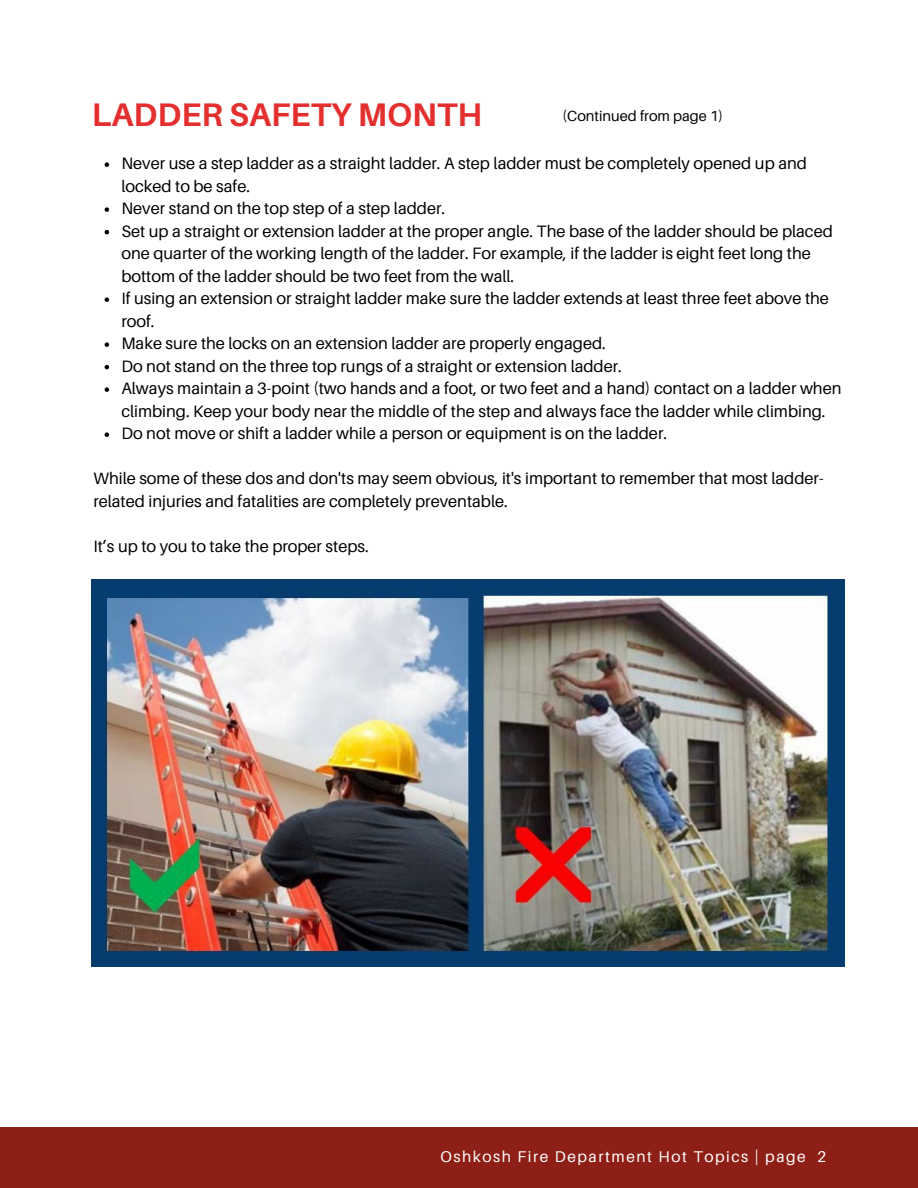
<style>
.page{position:relative;width:918px;height:1188px;background:#fff}
.page>*{position:absolute;margin:0;border:0;box-sizing:border-box;transform-origin:0 0}
.t1{font:700 32.7px "Aileron";color:#e42f2f}
.t2{font:16.5px/22.5px "Aileron";color:#000}
.t3{font:15.6px "Aileron";letter-spacing:.1em;color:#fff}
.t4{font:14.55px "Aileron";color:#000}
</style>
<div class="page">
<div style="left:0;top:1127px;width:918px;height:61px;background:#8d1f16"></div>
<img style="left:92px;top:579px;width:752px;height:387px">
<svg style="left:105px;top:162px;width:4px;height:5px"></svg>
<svg style="left:105px;top:207px;width:4px;height:5px"></svg>
<svg style="left:105px;top:230px;width:4px;height:4px"></svg>
<svg style="left:105px;top:297px;width:4px;height:5px"></svg>
<svg style="left:105px;top:342px;width:4px;height:5px"></svg>
<svg style="left:105px;top:365px;width:4px;height:4px"></svg>
<svg style="left:105px;top:387px;width:4px;height:5px"></svg>
<svg style="left:105px;top:432px;width:4px;height:5px"></svg>
<h1 class="t1" style="left:92px;top:94px;width:392px">LADDER SAFETY MONTH</h1>
<p class="t4" style="left:563px;top:107px;width:162px">(Continued from page 1)</p>
<p class="t2" style="left:121px;top:152px;width:722px">Never use a step ladder as a straight ladder. A step ladder must be completely opened up and locked to be safe.<br>Never stand on the top step of a step ladder.<br>Set up a straight or extension ladder at the proper angle. The base of the ladder should be placed one quarter of the working length of the ladder. For example, if the ladder is eight feet long the bottom of the ladder should be two feet from the wall.<br>If using an extension or straight ladder make sure the ladder extends at least three feet above the roof.<br>Make sure the locks on an extension ladder are properly engaged.<br>Do not stand on the three top rungs of a straight or extension ladder.<br>Always maintain a 3-point (two hands and a foot, or two feet and a hand) contact on a ladder when climbing. Keep your body near the middle of the step and always face the ladder while climbing.<br>Do not move or shift a ladder while a person or equipment is on the ladder.</p>
<p class="t2" style="left:93px;top:467px;width:732px">While some of these dos and don'ts may seem obvious, it's important to remember that most ladder&shy;related injuries and fatalities are completely preventable.</p>
<p class="t2" style="left:93px;top:534px;width:277px">It’s up to you to take the proper steps.</p>
<p class="t3" style="left:440px;top:1147px;width:387px">Oshkosh Fire Department Hot Topics | page 2</p>
</div>
